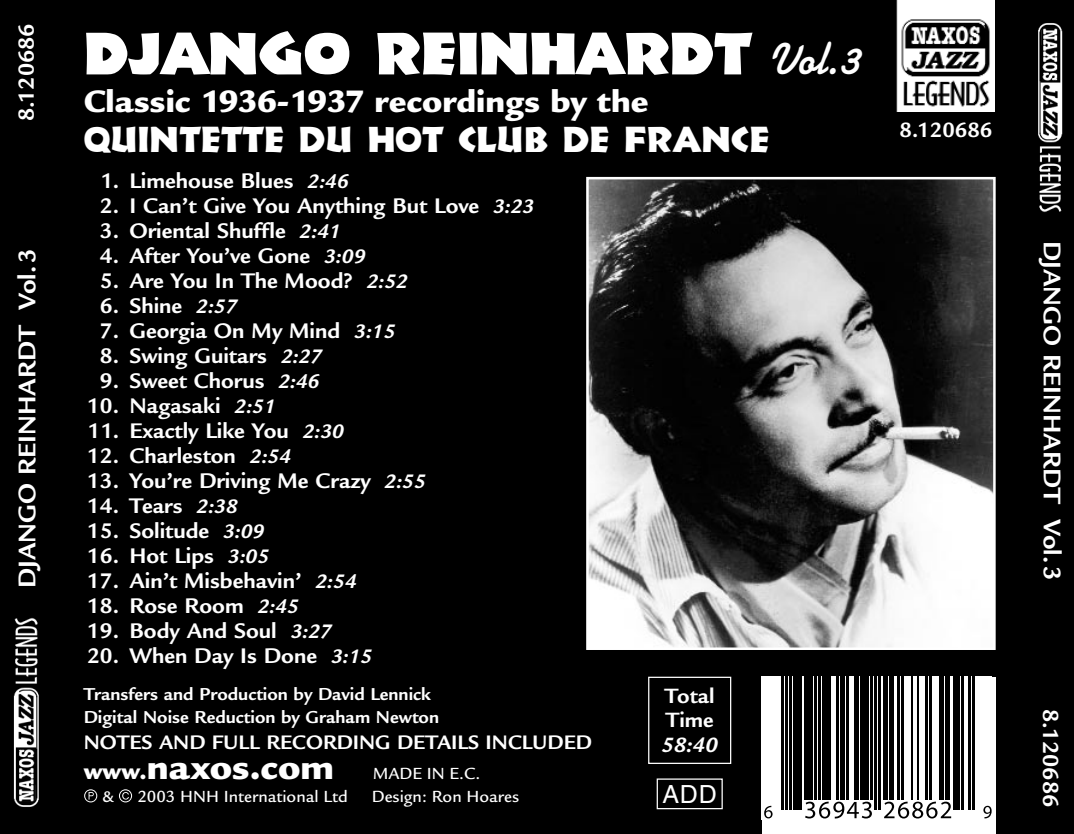
<style>
.page{position:relative;width:1074px;height:834px;background:#000}
.page>*{position:absolute;margin:0;border:0;box-sizing:border-box;transform-origin:0 0}
.t1{font:900 60px "Informal 011 BT";color:#fff}
.t2{font:36.25px "Informal 011 BT";color:#fff}
.t3{font:900 33.75px "Legacy Sans";color:#fff}
.t4{font:700 26.25px "Legacy Sans";color:#fff}
.t5{font:25px "Helvetica";color:#fff}
.t6{font:700 23.75px "Legacy Sans";color:#fff}
.t7{font:700 23px "Legacy Sans";color:#fff}
.t8{font:700 22.5px/23.8px "Legacy Sans";color:#fff}
.t9{font:italic 700 22.5px "Legacy Sans";color:#fff}
.t10{font:700 21.25px "Legacy Sans";color:#fff}
.t11{font:700 18.75px/22.5px "Legacy Sans";color:#fff}
.t12{font:500 17.5px/23px "Legacy Sans";color:#fff}
.s1{font-family:"Kaufmann";font-weight:700;font-size:45px}
.s2{font-style:italic;font-size:21.25px}
.s3{font-weight:900;font-size:25px}
.s4{font-weight:900;font-size:37.5px}
</style>
<div class="page">
<img style="left:589px;top:180px;width:403px;height:467px">
<div style="left:586px;top:177px;width:409px;height:473px;border:2px solid #fff"></div>
<div style="left:762px;top:677px;width:233px;height:157px;background:#fff"></div>
<svg style="left:767px;top:677px;width:225px;height:142px"></svg>
<svg style="left:764px;top:806px;width:8px;height:12px"></svg>
<svg style="left:805px;top:801px;width:67px;height:17px"></svg>
<svg style="left:884px;top:801px;width:67px;height:17px"></svg>
<hr style="left:782px;top:677px;width:2px;height:132px;background:#000">
<hr style="left:786px;top:677px;width:2px;height:132px;background:#000">
<hr style="left:790px;top:677px;width:2px;height:132px;background:#000">
<div style="left:794px;top:677px;width:8px;height:132px;background:#000"></div>
<div style="left:804px;top:677px;width:8px;height:122px;background:#000"></div>
<hr style="left:814px;top:677px;width:2px;height:122px;background:#000">
<hr style="left:818px;top:677px;width:2px;height:122px;background:#000">
<div style="left:822px;top:677px;width:8px;height:122px;background:#000"></div>
<hr style="left:836px;top:677px;width:2px;height:122px;background:#000">
<hr style="left:840px;top:677px;width:4px;height:122px;background:#000">
<hr style="left:846px;top:677px;width:2px;height:122px;background:#000">
<hr style="left:854px;top:677px;width:4px;height:122px;background:#000">
<div style="left:860px;top:677px;width:9px;height:122px;background:#000"></div>
<hr style="left:871px;top:677px;width:2px;height:122px;background:#000">
<hr style="left:875px;top:677px;width:2px;height:132px;background:#000">
<hr style="left:879px;top:677px;width:2px;height:132px;background:#000">
<hr style="left:883px;top:677px;width:4px;height:122px;background:#000">
<hr style="left:889px;top:677px;width:4px;height:122px;background:#000">
<hr style="left:897px;top:677px;width:2px;height:122px;background:#000">
<hr style="left:901px;top:677px;width:2px;height:122px;background:#000">
<hr style="left:911px;top:677px;width:2px;height:122px;background:#000">
<hr style="left:917px;top:677px;width:2px;height:122px;background:#000">
<hr style="left:925px;top:677px;width:2px;height:122px;background:#000">
<hr style="left:929px;top:677px;width:2px;height:122px;background:#000">
<div style="left:939px;top:677px;width:5px;height:122px;background:#000"></div>
<div style="left:945px;top:677px;width:5px;height:122px;background:#000"></div>
<div style="left:954px;top:677px;width:6px;height:132px;background:#000"></div>
<hr style="left:962px;top:677px;width:2px;height:132px;background:#000">
<hr style="left:968px;top:677px;width:2px;height:132px;background:#000">
<hr style="left:972px;top:677px;width:2px;height:132px;background:#000">
<svg style="left:983px;top:806px;width:8px;height:12px"></svg>
<img style="left:13px;top:618px;width:26px;height:189px">
<img style="left:1038px;top:23px;width:25px;height:189px">
<img style="left:896px;top:0;width:99px;height:111px">
<div style="left:656px;top:778px;width:67px;height:31px;border:1px solid #fff"></div>
<div style="left:648px;top:676px;width:83px;height:88px;border:1px solid #fff"></div>
<p class="t6" style="left:17px;top:121px;width:99px;rotate:-90deg">8.120686</p>
<p class="t4" style="left:17px;top:588px;width:341px;rotate:-90deg">DJANGO REINHARDT Vol.3</p>
<h1 class="t1" style="left:84px;top:19px;width:781px">DJANGO REINHARDT <span class="s1">Vol.3</span></h1>
<h3 class="t3" style="left:84px;top:89px;width:566px">Classic 1936-1937 recordings by the</h3>
<h2 class="t2" style="left:84px;top:118px;width:687px">QUINTETTE du HOT CLUB de FRANCE</h2>
<p class="t8" style="left:899px;top:120px;width:94px">8.120686</p>
<p class="t7" style="left:101px;top:172px;width:250px">1. Limehouse Blues <span class="s2">2:46</span></p>
<p class="t7" style="left:100px;top:197px;width:436px">2. I Can’t Give You Anything But Love <span class="s2">3:23</span></p>
<p class="t7" style="left:100px;top:222px;width:242px">3. Oriental Shuffle <span class="s2">2:41</span></p>
<p class="t7" style="left:100px;top:247px;width:267px">4. After You’ve Gone <span class="s2">3:09</span></p>
<p class="t7" style="left:100px;top:272px;width:310px">5. Are You In The Mood? <span class="s2">2:52</span></p>
<p class="t7" style="left:100px;top:297px;width:139px">6. Shine <span class="s2">2:57</span></p>
<p class="t7" style="left:100px;top:322px;width:297px">7. Georgia On My Mind <span class="s2">3:15</span></p>
<p class="t7" style="left:100px;top:347px;width:224px">8. Swing Guitars <span class="s2">2:27</span></p>
<p class="t7" style="left:100px;top:372px;width:221px">9. Sweet Chorus <span class="s2">2:46</span></p>
<p class="t7" style="left:87px;top:397px;width:190px">10. Nagasaki <span class="s2">2:51</span></p>
<p class="t7" style="left:88px;top:422px;width:258px">11. Exactly Like You <span class="s2">2:30</span></p>
<p class="t7" style="left:87px;top:447px;width:205px">12. Charleston <span class="s2">2:54</span></p>
<p class="t7" style="left:87px;top:472px;width:340px">13. You’re Driving Me Crazy <span class="s2">2:55</span></p>
<p class="t7" style="left:87px;top:497px;width:152px">14. Tears <span class="s2">2:38</span></p>
<p class="t7" style="left:87px;top:522px;width:179px">15. Solitude <span class="s2">3:09</span></p>
<p class="t7" style="left:87px;top:547px;width:183px">16. Hot Lips <span class="s2">3:05</span></p>
<p class="t7" style="left:87px;top:572px;width:271px">17. Ain’t Misbehavin’ <span class="s2">2:54</span></p>
<p class="t7" style="left:87px;top:597px;width:213px">18. Rose Room <span class="s2">2:45</span></p>
<p class="t7" style="left:87px;top:622px;width:246px">19. Body And Soul <span class="s2">3:27</span></p>
<p class="t7" style="left:87px;top:647px;width:287px">20. When Day Is Done <span class="s2">3:15</span></p>
<p class="t11" style="left:84px;top:685px;width:357px">Transfers and Production by David Lennick<br>Digital Noise Reduction by Graham Newton</p>
<p class="t10" style="left:84px;top:734px;width:510px">NOTES AND FULL RECORDING DETAILS INCLUDED</p>
<p class="t12" style="left:103px;top:764px;width:379px;text-indent:-19px"><span class="s3">www.</span><span class="s4">naxos.com</span> MADE IN E.C. &amp;</p>
<p class="t12" style="left:137px;top:787px;width:212px">2003 HNH International Ltd</p>
<p class="t12" style="left:372px;top:787px;width:149px">Design: Ron Hoares</p>
<p class="t8" style="left:665px;top:686px;width:51px">Total<br>Time</p>
<p class="t9" style="left:661px;top:736px;width:58px">58:40</p>
<p class="t5" style="left:662px;top:785px;width:56px">ADD</p>
<p class="t4" style="left:1062px;top:241px;width:341px;rotate:90deg">DJANGO REINHARDT Vol.3</p>
<p class="t6" style="left:1059px;top:709px;width:99px;rotate:90deg">8.120686</p>
</div>
